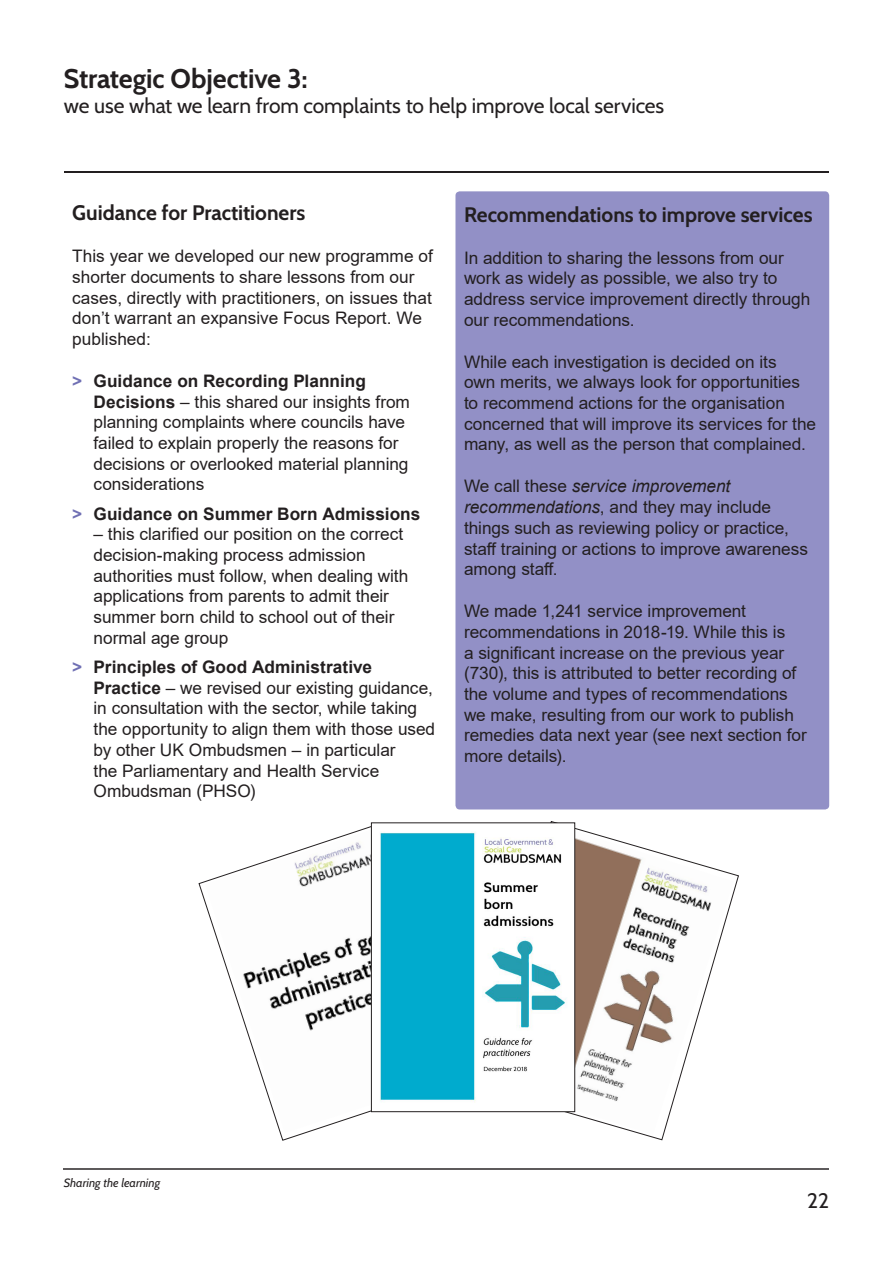
<style>
.page{position:relative;width:893px;height:1263px;background:#fff}
.page>*{position:absolute;margin:0;border:0;box-sizing:border-box;transform-origin:0 0}
.Strategic_Objective{font:700 27px "Cabin";letter-spacing:-.005em;color:#231f20}
.Strategic_objective{font:21px "Cabin";letter-spacing:-.005em;color:#231f20}
.Second_sub{font:700 21px "Cabin";letter-spacing:-.005em;color:#231f20}
.Body_Text{font:17.25px/20.7px "Arial";letter-spacing:-.005em;color:#231f20}
.Body_text{font:17.25px/20.7px "Arial";color:#231f20}
.t1{font:700 17.25px "Arial";letter-spacing:.005em;color:#231f20}
.t2{font:italic 12px "Cabin";color:#231f20}
.s1{font-weight:700;color:#7070b4}
.s2{font-weight:700}
.s3{color:#7070b4}
.s4{font-style:italic}
</style>
<div class="page">
<hr style="left:63px;top:1167px;width:768px;height:4px;background:#231f20;opacity:.27">
<div style="left:63px;top:170px;width:768px;height:5px;background:#231f20;opacity:.27"></div>
<div style="left:455px;top:191px;width:374px;height:618px;background:#9290c6;border-radius:4px"></div>
<img style="left:205px;top:828px;width:252px;height:305px">
<img style="left:472px;top:824px;width:261px;height:311px">
<div style="left:371px;top:823px;width:204px;height:289px;background:#fff"></div>
<div style="left:371px;top:822px;width:204px;height:290px;border:1px solid #231f20"></div>
<img style="left:380px;top:832px;width:187px;height:269px">
<p class="Strategic_Objective" style="left:64px;top:62px;width:245px">Strategic Objective 3:</p>
<h3 class="Strategic_objective" style="left:64px;top:93px;width:602px">we use what we learn from complaints to help improve local services</h3>
<h3 class="Second_sub" style="left:72px;top:200px;width:235px">Guidance for Practitioners</h3>
<p class="Body_text" style="left:72px;top:246px;width:362px">This year we developed our new programme of shorter documents to share lessons from our cases, directly with practitioners, on issues that don’t warrant an expansive Focus Report. We published:</p>
<p class="Body_Text" style="left:94px;top:370px;width:318px;text-indent:-21px"><span class="s1">&gt;</span> <span class="s2">Guidance on Recording Planning Decisions</span> – this shared our insights from planning complaints where councils have failed to explain properly the reasons for decisions or overlooked material planning considerations</p>
<p class="t1" style="left:72px;top:501px;width:350px"><span class="s3">&gt;</span> Guidance on Summer Born Admissions</p>
<p class="Body_Text" style="left:94px;top:524px;width:316px">– this clarified our position on the correct decision-making process admission authorities must follow, when dealing with applications from parents to admit their summer born child to school out of their normal age group</p>
<p class="Body_Text" style="left:94px;top:656px;width:343px;text-indent:-21px"><span class="s1">&gt;</span> <span class="s2">Principles of Good Administrative Practice</span> – we revised our existing guidance, in consultation with the sector, while taking the opportunity to align them with those used by other UK Ombudsmen – in particular<br>the Parliamentary and Health Service Ombudsman (PHSO)</p>
<h3 class="Second_sub" style="left:464px;top:202px;width:350px">Recommendations to improve services</h3>
<p class="Body_Text" style="left:464px;top:247px;width:348px">In addition to sharing the lessons from our work as widely as possible, we also try to address service improvement directly through our recommendations.</p>
<p class="Body_Text" style="left:464px;top:351px;width:354px">While each investigation is decided on its<br>own merits, we always look for opportunities to recommend actions for the organisation concerned that will improve its services for the many, as well as the person that complained.</p>
<p class="Body_Text" style="left:464px;top:476px;width:346px">We call these <span class="s4">service improvement recommendations</span>, and they may include things such as reviewing policy or practice, staff training or actions to improve awareness among staff.</p>
<p class="Body_Text" style="left:464px;top:601px;width:344px">We made 1,241 service improvement recommendations in 2018-19. While this is<br>a significant increase on the previous year (730), this is attributed to better recording of the volume and types of recommendations we make, resulting from our work to publish remedies data next year (see next section for more details).</p>
<p class="t2" style="left:64px;top:1175px;width:98px">Sharing the learning</p>
<p class="Strategic_objective" style="left:807px;top:1187px;width:24px">22</p>
</div>
